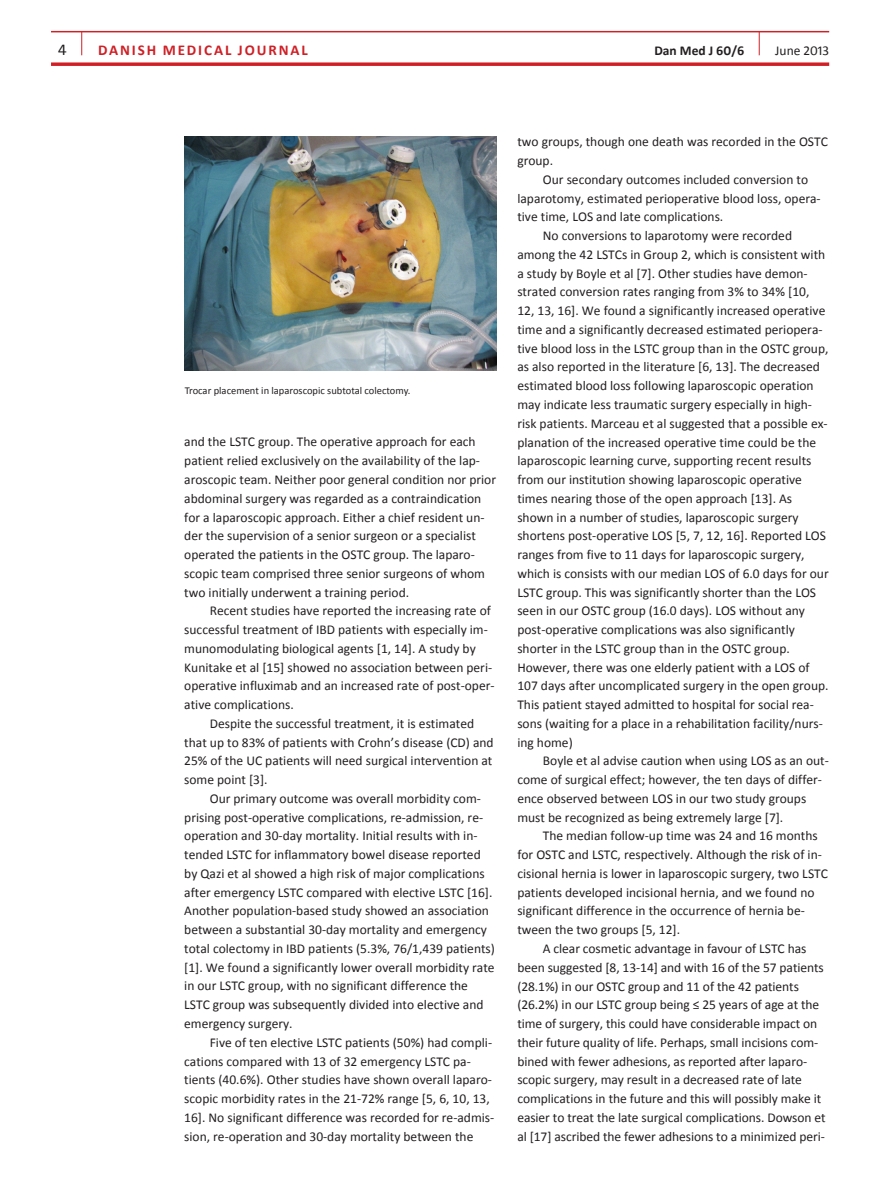
<style>
.page{position:relative;width:893px;height:1191px;background:#fff}
.page>*{position:absolute;margin:0;border:0;box-sizing:border-box;transform-origin:0 0}
.t1{font:16.5px "Calibri";color:#231f20}
.t2{font:700 15px "Calibri";letter-spacing:.125em;color:#cf2026}
.t3{font:13.5px/18.8px "Calibri";color:#231f20}
.t4{font:700 13.5px "Calibri";color:#231f20}
.t5{font:10.5px "Calibri";color:#231f20}
</style>
<div class="page">
<hr style="left:51px;top:31px;width:778px;height:1px;background:#cf2026">
<svg style="left:51px;top:62px;width:778px;height:4px;background:#d53d43"></svg>
<svg style="left:81px;top:32px;width:1px;height:23px"></svg>
<svg style="left:759px;top:32px;width:1px;height:23px"></svg>
<img style="left:184px;top:136px;width:312px;height:234px">
<p class="t1" style="left:58px;top:40px;width:10px">4</p>
<p class="t2" style="left:98px;top:41px;width:191px">DANISH MEDICAL JOURNAL</p>
<p class="t4" style="left:654px;top:42px;width:91px">DAN MED J 60/6</p>
<p class="t3" style="left:775px;top:41px;width:55px">June 2013</p>
<p class="t5" style="left:185px;top:384px;width:227px">Trocar placement in laparoscopic subtotal colectomy.</p>
<p class="t3" style="left:184px;top:432px;width:313px">and the LSTC group. The operative approach for each patient relied exclusively on the availability of the lap&shy;aroscopic team. Neither poor general condition nor prior abdominal surgery was regarded as a contraindication for a laparoscopic approach. Either a chief resident un&shy;der the supervision of a senior surgeon or a specialist operated the patients in the OSTC group. The laparo&shy;scopic team comprised three senior surgeons of whom two initially underwent a training period.</p>
<p class="t3" style="left:210px;top:601px;width:283px">Recent studies have reported the increasing rate of</p>
<p class="t3" style="left:184px;top:619px;width:305px">successful treatment of IBD patients with especially im-</p>
<p class="t3" style="left:184px;top:638px;width:293px">munomodulating biological agents [1, 14]. A study by</p>
<p class="t3" style="left:184px;top:657px;width:309px">Kunitake et al [15] showed no association between peri-</p>
<p class="t3" style="left:184px;top:676px;width:312px">operative influximab and an increased rate of post-oper-</p>
<p class="t3" style="left:184px;top:694px;width:111px">ative complications.</p>
<p class="t3" style="left:210px;top:713px;width:266px">Despite the successful treatment, it is estimated</p>
<p class="t3" style="left:184px;top:732px;width:311px">that up to 83% of patients with Crohn’s disease (CD) and</p>
<p class="t3" style="left:184px;top:751px;width:310px">25% of the UC patients will need surgical intervention at</p>
<p class="t3" style="left:184px;top:769px;width:85px">some point [3].</p>
<p class="t3" style="left:210px;top:788px;width:273px">Our primary outcome was overall morbidity com-</p>
<p class="t3" style="left:184px;top:807px;width:300px">prising post-operative complications, re-admission, re-</p>
<p class="t3" style="left:184px;top:826px;width:295px">operation and 30-day mortality. Initial results with in-</p>
<p class="t3" style="left:184px;top:844px;width:298px">tended LSTC for inflammatory bowel disease reported</p>
<p class="t3" style="left:184px;top:863px;width:302px">by Qazi et al showed a high risk of major complications</p>
<p class="t3" style="left:184px;top:882px;width:310px">after emergency LSTC compared with elective LSTC [16].</p>
<p class="t3" style="left:184px;top:901px;width:306px">Another population-based study showed an association</p>
<p class="t3" style="left:184px;top:919px;width:304px">between a substantial 30-day mortality and emergency</p>
<p class="t3" style="left:184px;top:938px;width:312px">total colectomy in IBD patients (5.3%, 76/1,439 patients)</p>
<p class="t3" style="left:184px;top:957px;width:312px">[1]. We found a significantly lower overall morbidity rate</p>
<p class="t3" style="left:184px;top:976px;width:285px">in our LSTC group, with no significant difference the</p>
<p class="t3" style="left:184px;top:994px;width:301px">LSTC group was subsequently divided into elective and</p>
<p class="t3" style="left:184px;top:1013px;width:110px">emergency surgery.</p>
<p class="t3" style="left:210px;top:1032px;width:284px">Five of ten elective LSTC patients (50%) had compli-</p>
<p class="t3" style="left:184px;top:1051px;width:288px">cations compared with 13 of 32 emergency LSTC pa-</p>
<p class="t3" style="left:184px;top:1069px;width:309px">tients (40.6%). Other studies have shown overall laparo-</p>
<p class="t3" style="left:184px;top:1088px;width:307px">scopic morbidity rates in the 21-72% range [5, 6, 10, 13,</p>
<p class="t3" style="left:184px;top:1107px;width:312px">16]. No significant difference was recorded for re-admis-</p>
<p class="t3" style="left:184px;top:1126px;width:291px">sion, re-operation and 30-day mortality between the</p>
<p class="t3" style="left:517px;top:132px;width:312px">two groups, though one death was recorded in the OSTC group.</p>
<p class="t3" style="left:543px;top:169px;width:267px">Our secondary outcomes included conversion to</p>
<p class="t3" style="left:517px;top:188px;width:305px">laparotomy, estimated perioperative blood loss, opera-</p>
<p class="t3" style="left:517px;top:207px;width:207px">tive time, LOS and late complications.</p>
<p class="t3" style="left:543px;top:226px;width:251px">No conversions to laparotomy were recorded</p>
<p class="t3" style="left:517px;top:244px;width:309px">among the 42 LSTCs in Group 2, which is consistent with</p>
<p class="t3" style="left:517px;top:263px;width:292px">a study by Boyle et al [7]. Other studies have demon-</p>
<p class="t3" style="left:517px;top:282px;width:294px">strated conversion rates ranging from 3% to 34% [10,</p>
<p class="t3" style="left:517px;top:301px;width:310px">12, 13, 16]. We found a significantly increased operative</p>
<p class="t3" style="left:517px;top:319px;width:307px">time and a significantly decreased estimated periopera-</p>
<p class="t3" style="left:517px;top:338px;width:313px">tive blood loss in the LSTC group than in the OSTC group,</p>
<p class="t3" style="left:517px;top:357px;width:304px">as also reported in the literature [6, 13]. The decreased</p>
<p class="t3" style="left:517px;top:376px;width:298px">estimated blood loss following laparoscopic operation</p>
<p class="t3" style="left:517px;top:394px;width:296px">may indicate less traumatic surgery especially in high-</p>
<p class="t3" style="left:517px;top:413px;width:312px">risk patients. Marceau et al suggested that a possible ex-</p>
<p class="t3" style="left:517px;top:432px;width:300px">planation of the increased operative time could be the</p>
<p class="t3" style="left:517px;top:451px;width:296px">laparoscopic learning curve, supporting recent results</p>
<p class="t3" style="left:517px;top:469px;width:286px">from our institution showing laparoscopic operative</p>
<p class="t3" style="left:517px;top:488px;width:276px">times nearing those of the open approach [13]. As</p>
<p class="t3" style="left:517px;top:507px;width:283px">shown in a number of studies, laparoscopic surgery</p>
<p class="t3" style="left:517px;top:526px;width:310px">shortens post-operative LOS [5, 7, 12, 16]. Reported LOS</p>
<p class="t3" style="left:517px;top:544px;width:289px">ranges from five to 11 days for laparoscopic surgery,</p>
<p class="t3" style="left:517px;top:563px;width:313px">which is consists with our median LOS of 6.0 days for our</p>
<p class="t3" style="left:517px;top:582px;width:300px">LSTC group. This was significantly shorter than the LOS</p>
<p class="t3" style="left:517px;top:601px;width:289px">seen in our OSTC group (16.0 days). LOS without any</p>
<p class="t3" style="left:517px;top:619px;width:279px">post-operative complications was also significantly</p>
<p class="t3" style="left:517px;top:638px;width:274px">shorter in the LSTC group than in the OSTC group.</p>
<p class="t3" style="left:517px;top:657px;width:294px">However, there was one elderly patient with a LOS of</p>
<p class="t3" style="left:517px;top:676px;width:313px">107 days after uncomplicated surgery in the open group.</p>
<p class="t3" style="left:517px;top:694px;width:298px">This patient stayed admitted to hospital for social rea-</p>
<p class="t3" style="left:517px;top:713px;width:307px">sons (waiting for a place in a rehabilitation facility/nurs-</p>
<p class="t3" style="left:517px;top:732px;width:57px">ing home)</p>
<p class="t3" style="left:543px;top:751px;width:288px">Boyle et al advise caution when using LOS as an out-</p>
<p class="t3" style="left:517px;top:769px;width:306px">come of surgical effect; however, the ten days of differ-</p>
<p class="t3" style="left:517px;top:788px;width:290px">ence observed between LOS in our two study groups</p>
<p class="t3" style="left:517px;top:807px;width:268px">must be recognized as being extremely large [7].</p>
<p class="t3" style="left:543px;top:826px;width:276px">The median follow-up time was 24 and 16 months</p>
<p class="t3" style="left:517px;top:844px;width:306px">for OSTC and LSTC, respectively. Although the risk of in-</p>
<p class="t3" style="left:517px;top:863px;width:312px">cisional hernia is lower in laparoscopic surgery, two LSTC</p>
<p class="t3" style="left:517px;top:882px;width:299px">patients developed incisional hernia, and we found no</p>
<p class="t3" style="left:517px;top:901px;width:289px">significant difference in the occurrence of hernia be-</p>
<p class="t3" style="left:517px;top:919px;width:164px">tween the two groups [5, 12].</p>
<p class="t3" style="left:543px;top:938px;width:265px">A clear cosmetic advantage in favour of LSTC has</p>
<p class="t3" style="left:517px;top:957px;width:308px">been suggested [8, 13-14] and with 16 of the 57 patients</p>
<p class="t3" style="left:517px;top:976px;width:283px">(28.1%) in our OSTC group and 11 of the 42 patients</p>
<p class="t3" style="left:517px;top:994px;width:303px">(26.2%) in our LSTC group being ≤ 25 years of age at the</p>
<p class="t3" style="left:517px;top:1013px;width:301px">time of surgery, this could have considerable impact on</p>
<p class="t3" style="left:517px;top:1032px;width:302px">their future quality of life. Perhaps, small incisions com-</p>
<p class="t3" style="left:517px;top:1051px;width:291px">bined with fewer adhesions, as reported after laparo-</p>
<p class="t3" style="left:517px;top:1069px;width:286px">scopic surgery, may result in a decreased rate of late</p>
<p class="t3" style="left:517px;top:1088px;width:305px">complications in the future and this will possibly make it</p>
<p class="t3" style="left:517px;top:1107px;width:310px">easier to treat the late surgical complications. Dowson et</p>
<p class="t3" style="left:517px;top:1126px;width:309px">al [17] ascribed the fewer adhesions to a minimized peri-</p>
</div>
